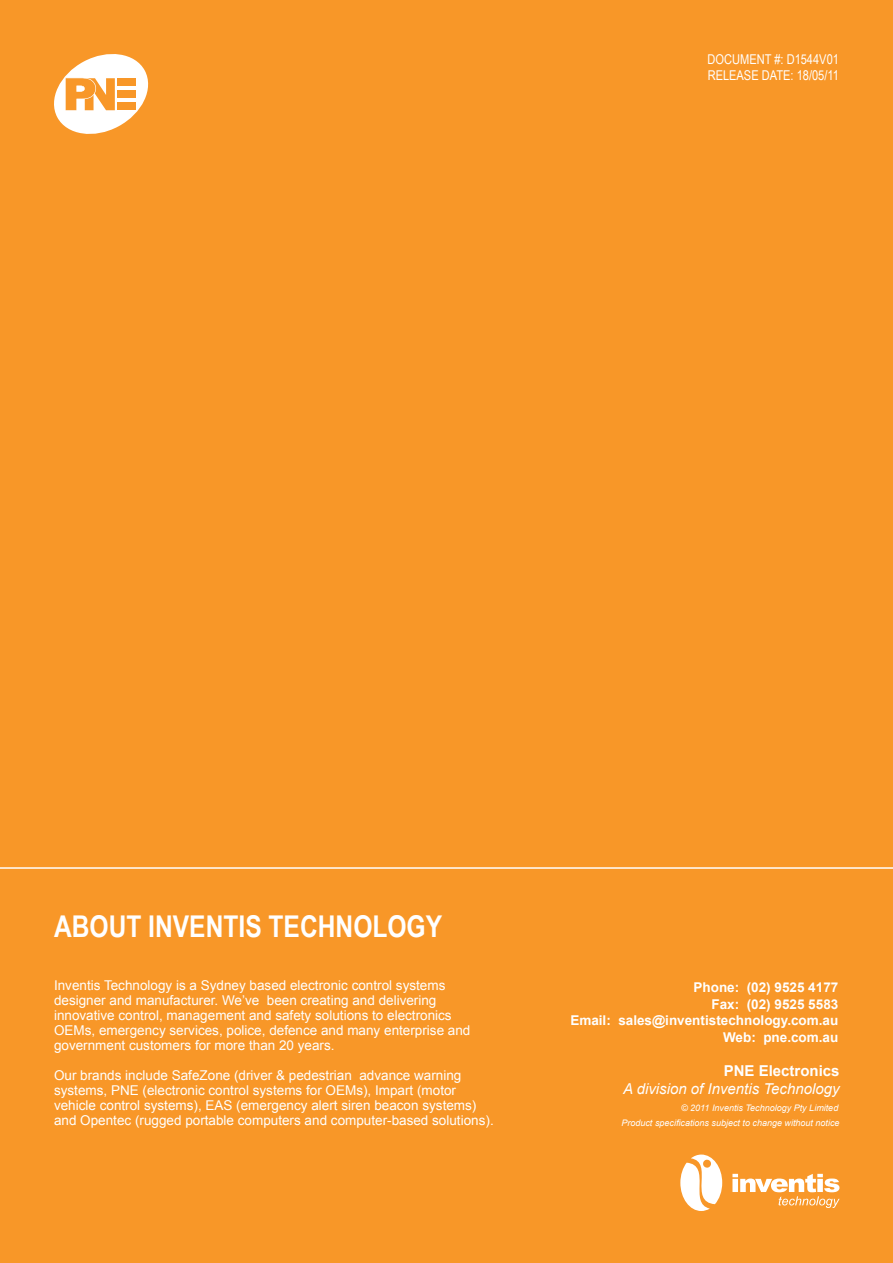
<style>
.page{position:relative;width:893px;height:1263px;background:#f89728}
.page>*{position:absolute;margin:0;border:0;box-sizing:border-box;transform-origin:0 0}
.t1{font:700 30px "Arial Narrow";color:#fff}
.t2{font:italic 15px "Arial";color:#fff}
.t3{font:700 15px "Arial";color:#fff}
.t4{font:13.5px/15px "Arial";color:#fff}
.t5{font:700 13.5px/16.5px "Arial";color:#fff;text-align:right}
.t6{font:13.5px "Arial Narrow";color:#fff}
.t7{font:italic 9px "Arial";color:#fff}
</style>
<div class="page">
<svg style="left:48px;top:49px;width:106px;height:90px"></svg>
<svg style="left:680px;top:1154px;width:42px;height:57px"></svg>
<svg style="left:732px;top:1174px;width:108px;height:34px"></svg>
<hr style="left:0;top:867px;width:893px;height:2px;background:#fff">
<p class="t6" style="left:707px;top:49px;width:133px">DOCUMENT #: D1544V01</p>
<p class="t6" style="left:708px;top:65px;width:133px">RELEASE DATE: 18/05/11</p>
<h1 class="t1" style="left:54px;top:904px;width:390px">ABOUT INVENTIS TECHNOLOGY</h1>
<p class="t4" style="left:54px;top:978px;width:418px">Inventis Technology is a Sydney based electronic control systems designer and manufacturer. We’ve been creating and delivering innovative control, management and safety solutions to electronics OEMs, emergency services, police, defence and many enterprise and government customers for more than 20 years.</p>
<p class="t4" style="left:54px;top:1068px;width:441px">Our brands include SafeZone (driver &amp; pedestrian advance warning systems, PNE (electronic control systems for OEMs), Impart (motor vehicle control systems), EAS (emergency alert siren beacon systems) and Opentec (rugged portable computers and computer-based solutions).</p>
<p class="t5" style="left:570px;top:979px;width:270px">Phone: (02) 9525 4177<br>Fax: (02) 9525 5583<br>Email: sales@inventistechnology.com.au<br>Web: pne.com.au</p>
<p class="t3" style="left:724px;top:1061px;width:117px">PNE Electronics</p>
<p class="t2" style="left:623px;top:1079px;width:218px">A division of Inventis Technology</p>
<p class="t7" style="left:621px;top:1117px;width:220px">Product specifications subject to change without notice</p>
<p class="t7" style="left:681px;top:1102px;width:159px">© 2011 Inventis Technology Pty Limited</p>
</div>
